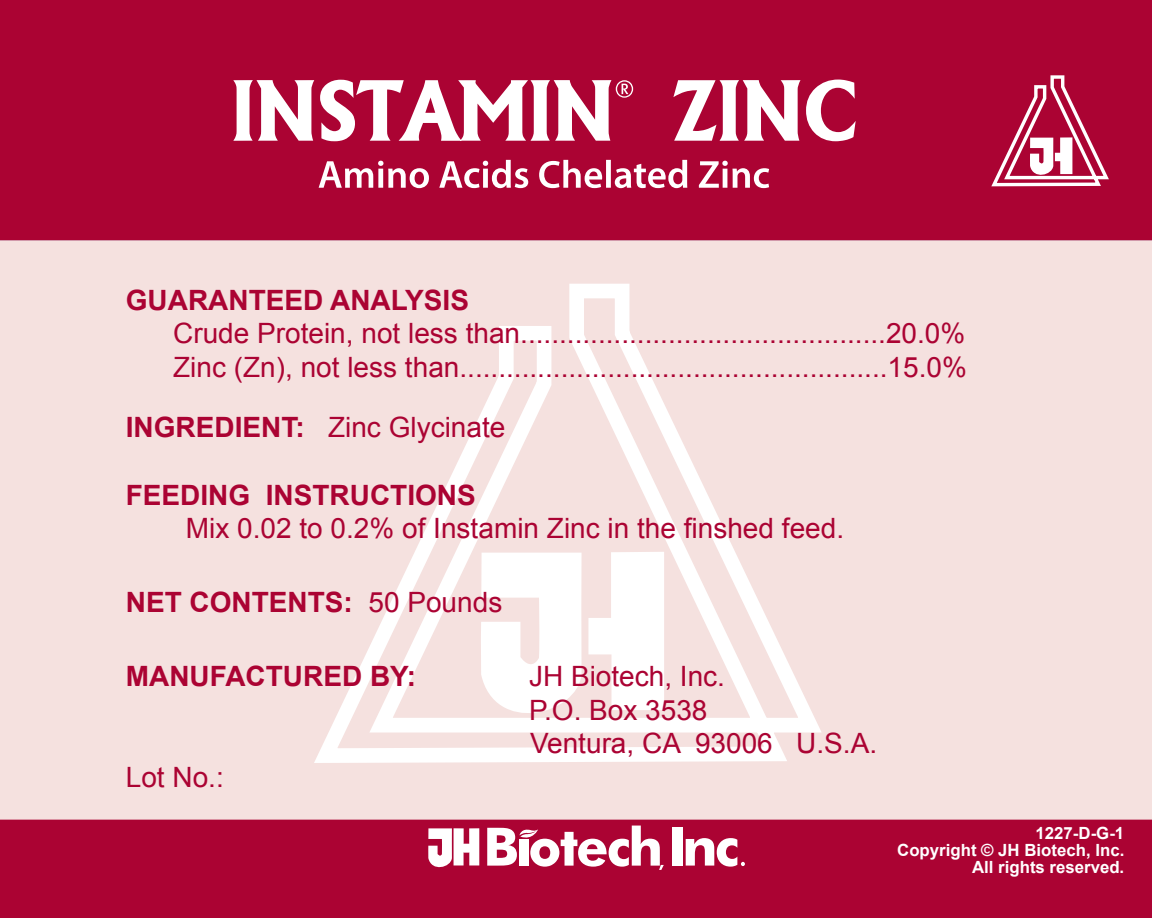
<style>
.page{position:relative;width:1152px;height:918px;background:#fff}
.page>*{position:absolute;margin:0;border:0;box-sizing:border-box;transform-origin:0 0}
.t1{font:28px "Arial";color:#ab0333}
.t2{font:700 28px "Arial";color:#ab0333}
.t3{font:700 16.8px "Arial";color:#fff}
.s1{font-weight:700}
.s2{font-weight:400}
</style>
<div class="page">
<div style="left:0;top:240px;width:1152px;height:580px;background:#f5e1df"></div>
<svg style="left:302px;top:276px;width:528px;height:494px"></svg>
<svg style="left:588px;top:552px;width:76px;height:158px"></svg>
<svg style="left:481px;top:553px;width:101px;height:183px"></svg>
<div style="left:0;top:0;width:1152px;height:240px;background:#ab0333"></div>
<svg style="left:319px;top:160px;width:450px;height:28px"></svg>
<svg style="left:233px;top:80px;width:623px;height:61px"></svg>
<div style="left:0;top:820px;width:1152px;height:98px;background:#ab0333"></div>
<svg style="left:989px;top:74px;width:122px;height:114px"></svg>
<svg style="left:428px;top:828px;width:51px;height:44px"></svg>
<svg style="left:487px;top:826px;width:177px;height:44px"></svg>
<div style="left:673px;top:827px;width:10px;height:39px;background:#fff"></div>
<svg style="left:686px;top:838px;width:59px;height:29px"></svg>
<p class="t2" style="left:126px;top:281px;width:345px">GUARANTEED ANALYSIS</p>
<p class="t1" style="left:173px;top:315px;width:794px">Crude Protein, not less than...............................................20.0%</p>
<p class="t1" style="left:173px;top:349px;width:795px">Zinc (Zn), not less than.......................................................15.0%</p>
<p class="t1" style="left:126px;top:409px;width:381px"><span class="s1">INGREDIENT:</span> Zinc Glycinate</p>
<p class="t2" style="left:126px;top:476px;width:352px">FEEDING INSTRUCTIONS</p>
<p class="t1" style="left:186px;top:510px;width:660px">Mix 0.02 to 0.2% of Instamin Zinc in the finshed feed.</p>
<p class="t2" style="left:126px;top:584px;width:378px">NET CONTENTS: <span class="s2">50 Pounds</span></p>
<p class="t2" style="left:126px;top:658px;width:292px">MANUFACTURED BY:</p>
<p class="t1" style="left:529px;top:658px;width:198px">JH Biotech, Inc.</p>
<p class="t1" style="left:529px;top:691px;width:180px">P.O. Box 3538</p>
<p class="t1" style="left:530px;top:725px;width:349px">Ventura, CA 93006 U.S.A.</p>
<p class="t1" style="left:126px;top:759px;width:100px">Lot No.:</p>
<p class="t3" style="left:1036px;top:822px;width:90px">1227-D-G-1</p>
<p class="t3" style="left:897px;top:839px;width:229px">Copyright © JH Biotech, Inc.</p>
<p class="t3" style="left:972px;top:856px;width:154px">All rights reserved.</p>
</div>
